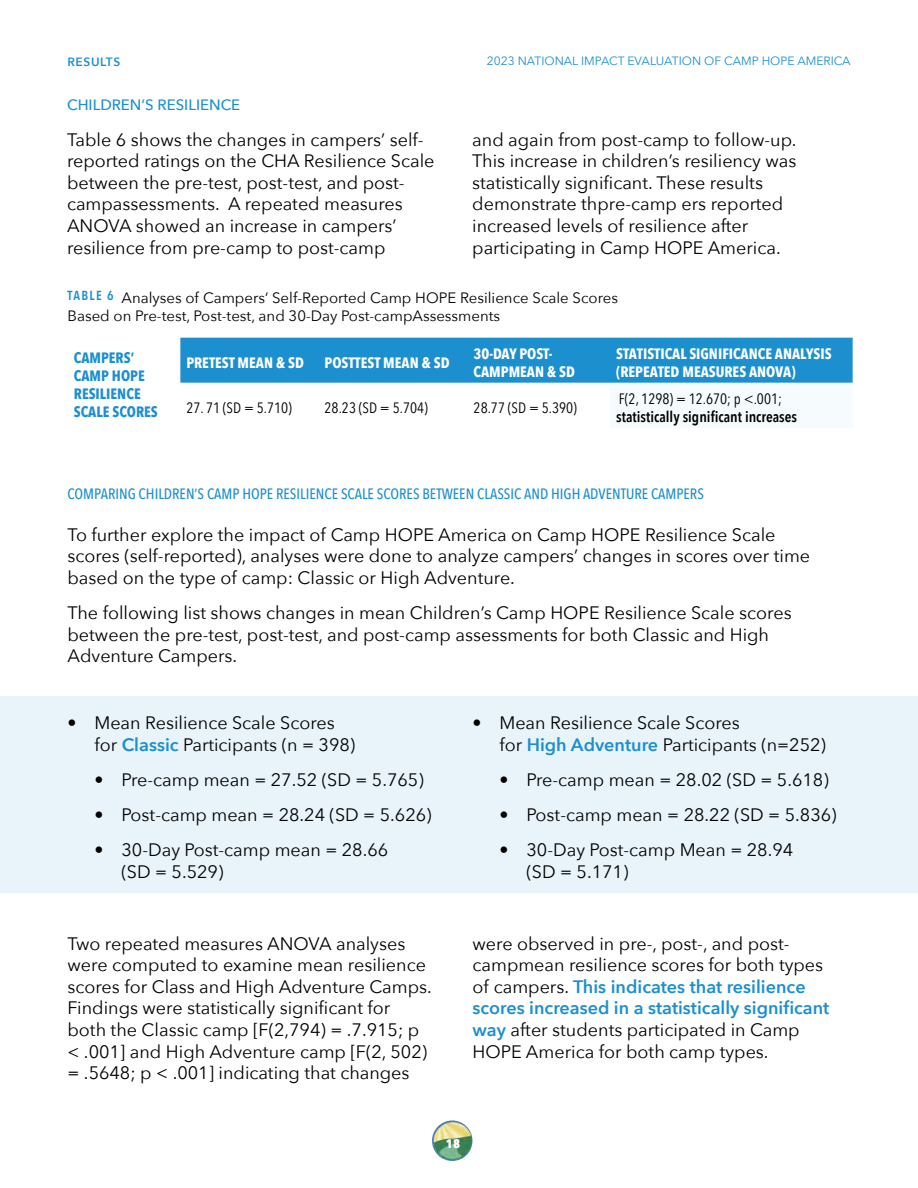
<style>
.page{position:relative;width:918px;height:1188px;background:#fff}
.page>*{position:absolute;margin:0;border:0;box-sizing:border-box;transform-origin:0 0}
.t1{font:18px/21.6px "Avenir Next";color:#000}
.t2{font:15px/18px "Avenir Next";color:#000}
.t3{font:700 15px/18px "Avenir Next Condensed";color:#fff}
.t4{font:500 15px "Avenir Next Condensed";color:#1c8fcf}
.t5{font:15px "Avenir Next Condensed";color:#000}
.t6{font:700 15px/18px "Avenir Next Condensed";color:#1c8fcf}
.t7{font:600 15px "Avenir Next Condensed";color:#000}
.t8{font:500 15px "Avenir Next";color:#1c8fcf}
.t9{font:12px "Avenir Next";color:#1c8fcf}
.t10{font:600 12px "Avenir Next";letter-spacing:.05em;color:#1c8fcf}
.s1{font-weight:600;color:#1c8fcf}
</style>
<div class="page">
<img style="left:432px;top:1120px;width:40px;height:41px;border-radius:20px">
<div style="left:0;top:697px;width:918px;height:196px;background:#e8f4fa"></div>
<div style="left:180px;top:338px;width:673px;height:45px;background:#1c8fcf"></div>
<div style="left:610px;top:383px;width:243px;height:45px;background:#f6fcfe"></div>
<p class="t10" style="left:68px;top:52px;width:54px">RESULTS</p>
<p class="t9" style="left:487px;top:51px;width:365px">2023 NATIONAL IMPACT EVALUATION OF CAMP HOPE AMERICA</p>
<p class="t8" style="left:67px;top:92px;width:175px">CHILDREN’S RESILIENCE</p>
<p class="t1" style="left:67px;top:128px;width:369px">Table 6 shows the changes in campers’ self&shy;reported ratings on the CHA Resilience Scale between the pre-test, post-test, and post&shy;campassessments. A repeated measures ANOVA showed an increase in campers’ resilience from pre-camp to post-camp</p>
<p class="t1" style="left:472px;top:128px;width:326px">and again from post-camp to follow-up.<br>This increase in children’s resiliency was statistically significant. These results demonstrate thpre-camp ers reported increased levels of resilience after participating in Camp HOPE America.</p>
<p class="t2" style="left:68px;top:288px;width:552px"><sup>TABLE</sup> <sup>6</sup> Analyses of Campers’ Self-Reported Camp HOPE Resilience Scale Scores<br>Based on Pre-test, Post-test, and 30-Day Post-campAssessments</p>
<p class="t6" style="left:74px;top:349px;width:85px">CAMPERS’<br>CAMP HOPE<br>RESILIENCE<br>SCALE SCORES</p>
<p class="t3" style="left:186px;top:353px;width:119px">PRETEST MEAN &amp; SD</p>
<p class="t3" style="left:325px;top:353px;width:127px">POSTTEST MEAN &amp; SD</p>
<p class="t3" style="left:474px;top:344px;width:103px">30-DAY POST-<br>CAMPMEAN &amp; SD</p>
<p class="t3" style="left:616px;top:344px;width:217px">STATISTICAL SIGNIFICANCE ANALYSIS (REPEATED MEASURES ANOVA)</p>
<p class="t5" style="left:619px;top:386px;width:165px">F(2, 1298) = 12.670; p &lt;.001;</p>
<p class="t7" style="left:616px;top:403px;width:182px">statistically significant increases</p>
<p class="t5" style="left:186px;top:395px;width:107px">27. 71 (SD = 5.710)</p>
<p class="t5" style="left:325px;top:395px;width:105px">28.23 (SD = 5.704)</p>
<p class="t5" style="left:474px;top:395px;width:105px">28.77 (SD = 5.390)</p>
<p class="t4" style="left:68px;top:485px;width:638px">COMPARING CHILDREN’S CAMP HOPE RESILIENCE SCALE SCORES BETWEEN CLASSIC AND HIGH ADVENTURE CAMPERS</p>
<p class="t1" style="left:68px;top:523px;width:744px">To further explore the impact of Camp HOPE America on Camp HOPE Resilience Scale scores (self-reported), analyses were done to analyze campers’ changes in scores over time based on the type of camp: Classic or High Adventure.</p>
<p class="t1" style="left:68px;top:601px;width:726px">The following list shows changes in mean Children’s Camp HOPE Resilience Scale scores between the pre-test, post-test, and post-camp assessments for both Classic and High<br>Adventure Campers.</p>
<p class="t1" style="left:94px;top:712px;width:262px;text-indent:-27px">• Mean Resilience Scale Scores for <span class="s1">Classic</span> Participants (n = 398)</p>
<p class="t1" style="left:94px;top:768px;width:331px">• Pre-camp mean = 27.52 (SD = 5.765)</p>
<p class="t1" style="left:94px;top:803px;width:339px">• Post-camp mean = 28.24 (SD = 5.626)</p>
<p class="t1" style="left:122px;top:838px;width:268px;text-indent:-27px">• 30-Day Post-camp mean = 28.66 (SD = 5.529)</p>
<p class="t1" style="left:500px;top:712px;width:328px;text-indent:-27px">• Mean Resilience Scale Scores<br>for <span class="s1">High Adventure</span> Participants (n=252)</p>
<p class="t1" style="left:500px;top:768px;width:331px">• Pre-camp mean = 28.02 (SD = 5.618)</p>
<p class="t1" style="left:500px;top:803px;width:339px">• Post-camp mean = 28.22 (SD = 5.836)</p>
<p class="t1" style="left:526px;top:838px;width:268px;text-indent:-27px">• 30-Day Post-camp Mean = 28.94 (SD = 5.171)</p>
<p class="t1" style="left:68px;top:932px;width:366px">Two repeated measures ANOVA analyses were computed to examine mean resilience scores for Class and High Adventure Camps.<br>Findings were statistically significant for both the Classic camp [F(2,794) = .7.915; p &lt; .001] and High Adventure camp [F(2, 502) = .5648; p &lt; .001] indicating that changes</p>
<p class="t1" style="left:472px;top:932px;width:358px">were observed in pre-, post-, and post&shy;campmean resilience scores for both types of campers. <span class="s1">This indicates that resilience scores increased in a statistically significant way</span> after students participated in Camp HOPE America for both camp types.</p>
<p class="t3" style="left:446px;top:1134px;width:16px">18</p>
</div>
